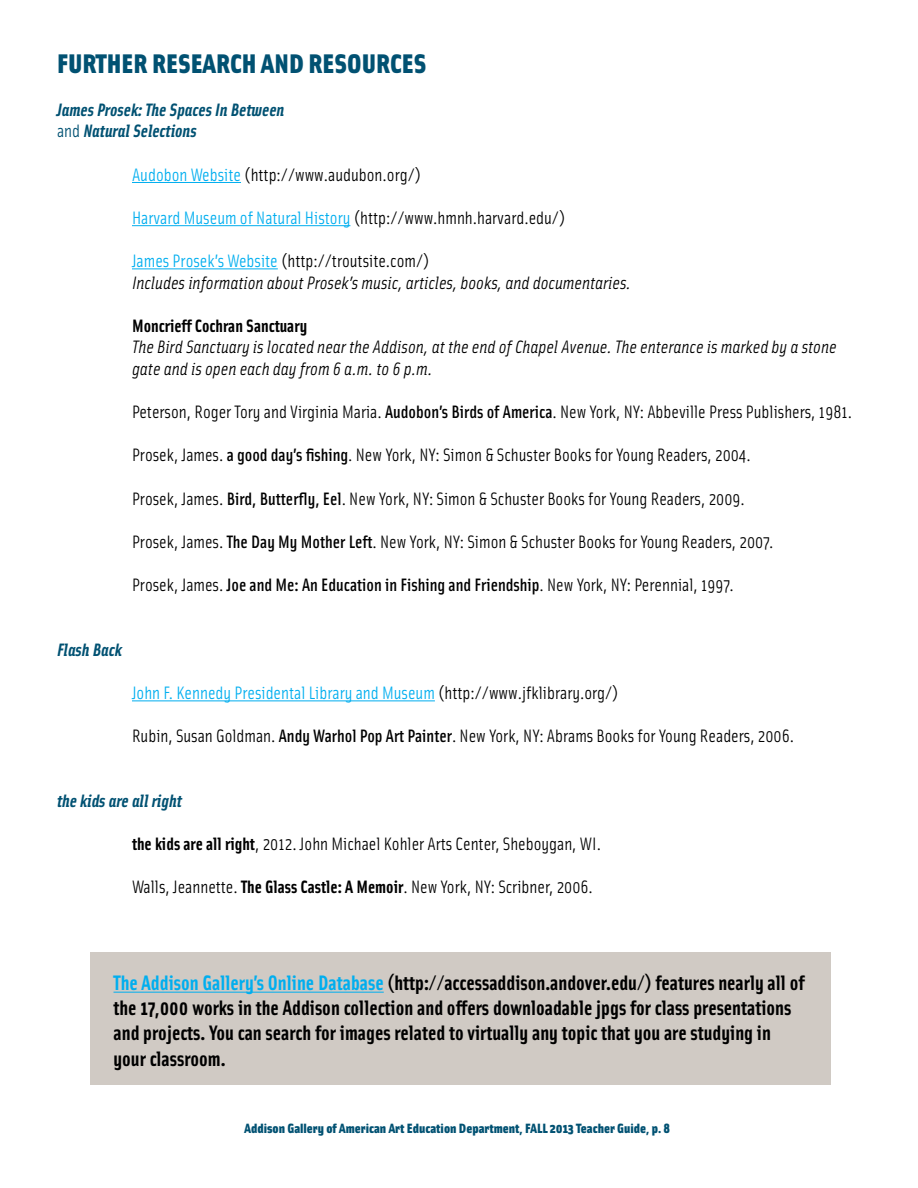
<style>
.page{position:relative;width:918px;height:1188px;background:#fff}
.page>*{position:absolute;margin:0;border:0;box-sizing:border-box;transform-origin:0 0}
.t1{font:900 27px "Solex";color:#015172}
.t2{font:700 21px/25.2px "Solex";color:#000}
.t3{font:18px "Solex";color:#000}
.t4{font:italic 18px/21.6px "Solex";color:#000}
.t5{font:500 18px "Solex";color:#000}
.t6{font:italic 700 18px/21.6px "Solex";color:#015172}
.t7{font:18px "Solex";color:#00aeef}
.t8{font:700 18px "Solex";color:#000}
.t9{font:900 13.5px "Solex";color:#015172}
.s1{font-weight:400;font-style:normal}
.s2{color:#00aeef}
.s3{font-style:normal;color:#00aeef}
.s4{font-style:normal}
.s5{font-weight:500}
.s6{font-weight:400}
.s7{color:#000}
.s8{font-weight:700}
</style>
<div class="page">
<hr style="left:132px;top:182px;width:109px;height:1px;background:#00aeef">
<hr style="left:132px;top:225px;width:218px;height:1px;background:#00aeef">
<hr style="left:132px;top:269px;width:146px;height:1px;background:#00aeef">
<hr style="left:132px;top:701px;width:303px;height:1px;background:#00aeef">
<div style="left:90px;top:952px;width:741px;height:133px;background:#d0cac4"></div>
<hr style="left:114px;top:992px;width:270px;height:1px;background:#00aeef">
<h1 class="t1" style="left:57px;top:44px;width:371px">FURTHER RESEARCH AND RESOURCES</h1>
<p class="t6" style="left:57px;top:98px;width:229px">James Prosek: The Spaces In Between <span class="s1">and</span> Natural Selections</p>
<p class="t3" style="left:132px;top:163px;width:291px"><span class="s2">Audobon Website</span> (http://www.audubon.org/)</p>
<p class="t3" style="left:132px;top:206px;width:435px"><span class="s2">Harvard Museum of Natural History</span> (http://www.hmnh.harvard.edu/)</p>
<p class="t4" style="left:132px;top:249px;width:500px"><span class="s3">James Prosek’s Website</span> <span class="s4">(http://troutsite.com/)<br></span>Includes information about Prosek’s music, articles, books, and documentaries.</p>
<p class="t8" style="left:132px;top:314px;width:177px">Moncrieff Cochran Sanctuary</p>
<p class="t4" style="left:132px;top:336px;width:706px">The Bird Sanctuary is located near the Addison, at the end of Chapel Avenue. The enterance is marked by a stone gate and is open each day from 6 a.m. to 6 p.m.</p>
<p class="t3" style="left:132px;top:401px;width:722px">Peterson, Roger Tory and Virginia Maria. <span class="s5">Audobon’s Birds of America</span>. New York, NY: Abbeville Press Publishers, 1981.</p>
<p class="t3" style="left:132px;top:444px;width:620px">Prosek, James. <span class="s5">a good day’s fishing</span>. New York, NY: Simon &amp; Schuster Books for Young Readers, 2004.</p>
<p class="t3" style="left:132px;top:487px;width:614px">Prosek, James. <span class="s5">Bird, Butterfly, Eel</span>. New York, NY: Simon &amp; Schuster Books for Young Readers, 2009.</p>
<p class="t3" style="left:132px;top:530px;width:643px">Prosek, James. <span class="s5">The Day My Mother Left</span>. New York, NY: Simon &amp; Schuster Books for Young Readers, 2007.</p>
<p class="t5" style="left:132px;top:573px;width:603px"><span class="s6">Prosek, James.</span> Joe and Me: An Education in Fishing and Friendship<span class="s6">. New York, NY: Perennial, 1997.</span></p>
<p class="t6" style="left:57px;top:638px;width:66px">Flash Back</p>
<p class="t7" style="left:132px;top:681px;width:488px">John F. Kennedy Presidental Library and Museum <span class="s7">(http://www.jfklibrary.org/)</span></p>
<p class="t3" style="left:132px;top:725px;width:664px">Rubin, Susan Goldman. <span class="s5">Andy Warhol Pop Art Painter</span>. New York, NY: Abrams Books for Young Readers, 2006.</p>
<p class="t6" style="left:57px;top:789px;width:126px">the kids are all right</p>
<p class="t3" style="left:132px;top:833px;width:470px"><span class="s8">the kids are all right</span>, 2012. John Michael Kohler Arts Center, Sheboygan, WI.</p>
<p class="t3" style="left:132px;top:876px;width:462px">Walls, Jeannette. <span class="s8">The Glass Castle: A Memoir</span>. New York, NY: Scribner, 2006.</p>
<p class="t2" style="left:114px;top:969px;width:693px"><span class="s2">The Addison Gallery’s Online Database</span> (http://accessaddison.andover.edu/) features nearly all of the 17,000 works in the Addison collection and offers downloadable jpgs for class presentations and projects. You can search for images related to virtually any topic that you are studying in your classroom.</p>
<p class="t9" style="left:244px;top:1119px;width:427px">Addison Gallery of American Art Education Department, FALL 2013 Teacher Guide, p. 8</p>
</div>
